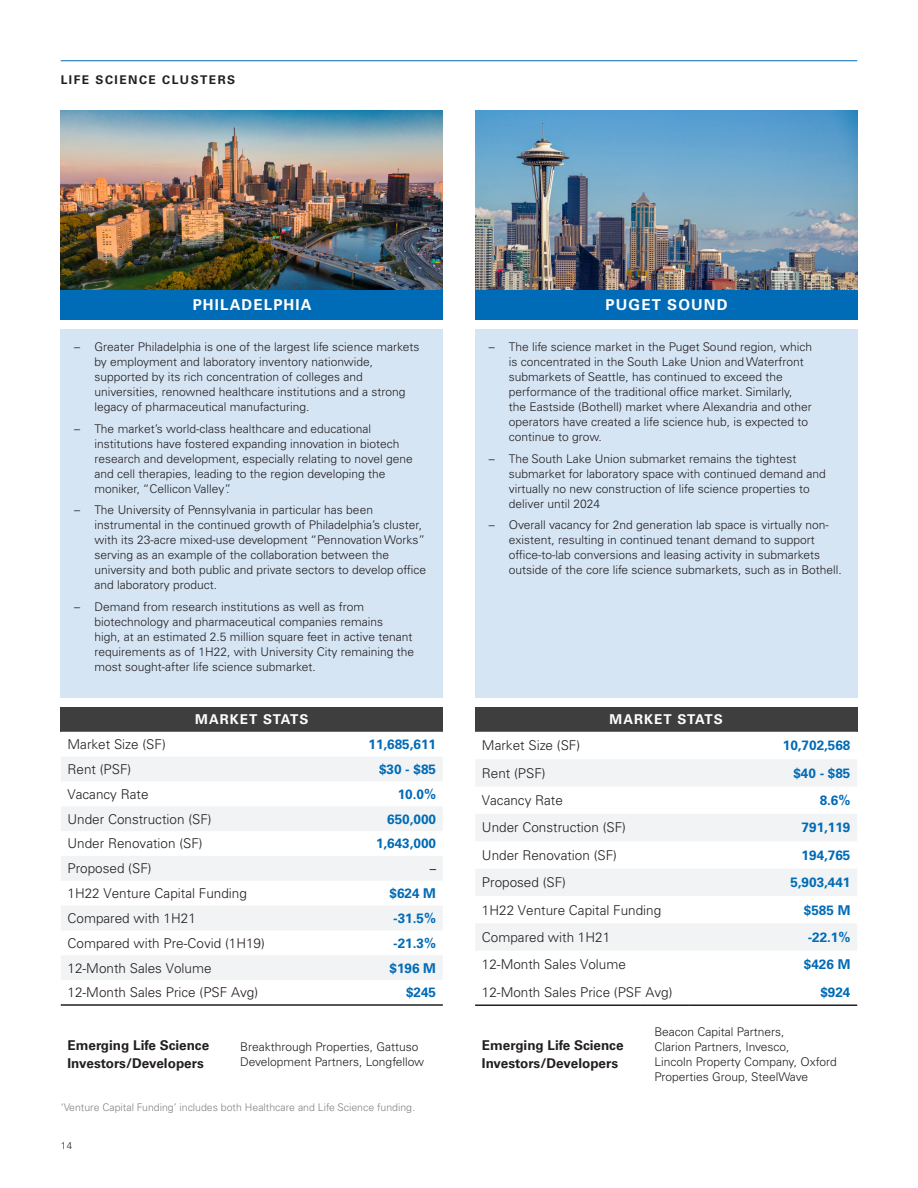
<style>
.page{position:relative;width:918px;height:1188px;background:#fff}
.page>*{position:absolute;margin:0;border:0;box-sizing:border-box;transform-origin:0 0}
.t1{font:700 15px "Univers LT Pro 65";letter-spacing:.075em;color:#fff}
.t2{font:300 13.5px "Univers LT Pro 45";color:#231f20}
.t3{font:700 13.5px "Univers LT Pro 65";color:#006bb6}
.t4{font:700 13.5px/18px "Univers LT Pro 65";color:#231f20}
.t5{font:700 13.5px "Univers LT Pro 65";letter-spacing:.075em;color:#fff}
.t6{font:12.75px "Univers LT Pro 55 Roman";color:#231f20}
.t7{font:300 12px/15px "Univers LT Pro 45";color:#231f20}
.t8{font:700 12px "Univers LT Pro 65";letter-spacing:.125em;color:#231f20}
.t9{font:300 10.5px "Univers LT Pro 45";color:#808285}
.t10{font:300 9.75px "Univers LT Pro 45";color:#231f20}
</style>
<div class="page">
<hr style="left:61px;top:60px;width:796px;height:1px;background:#006bb6">
<img style="left:475px;top:110px;width:382px;height:180px">
<img style="left:61px;top:110px;width:382px;height:180px">
<div style="left:61px;top:290px;width:382px;height:29px;background:#006bb6"></div>
<div style="left:61px;top:329px;width:382px;height:369px;background:#d6e5f4"></div>
<div style="left:61px;top:707px;width:382px;height:25px;background:#3e3e3f"></div>
<svg style="left:61px;top:757px;width:382px;height:223px;fill:#f2f3f4"></svg>
<div style="left:475px;top:290px;width:382px;height:29px;background:#006bb6"></div>
<div style="left:475px;top:329px;width:382px;height:369px;background:#d6e5f4"></div>
<div style="left:475px;top:707px;width:382px;height:25px;background:#3e3e3f"></div>
<svg style="left:475px;top:759px;width:382px;height:191px;fill:#f2f3f4"></svg>
<hr style="left:475px;top:1005px;width:173px;height:1px;background:#231f20">
<hr style="left:648px;top:1005px;width:209px;height:1px;background:#231f20">
<hr style="left:61px;top:1005px;width:172px;height:1px;background:#231f20">
<hr style="left:233px;top:1005px;width:210px;height:1px;background:#231f20">
<p class="t8" style="left:61px;top:72px;width:176px">LIFE SCIENCE CLUSTERS</p>
<p class="t1" style="left:193px;top:294px;width:121px">PHILADELPHIA</p>
<p class="t7" style="left:95px;top:339px;width:326px;text-indent:-20px">– Greater Philadelphia is one of the largest life science markets by employment and laboratory inventory nationwide, supported by its rich concentration of colleges and universities, renowned healthcare institutions and a strong legacy of pharmaceutical manufacturing.</p>
<p class="t7" style="left:95px;top:421px;width:320px;text-indent:-20px">– The market’s world-class healthcare and educational institutions have fostered expanding innovation in biotech research and development, especially relating to novel gene and cell therapies, leading to the region developing the moniker, “Cellicon Valley”.</p>
<p class="t7" style="left:95px;top:502px;width:333px;text-indent:-20px">– The University of Pennsylvania in particular has been instrumental in the continued growth of Philadelphia’s cluster, with its 23-acre mixed-use development “Pennovation Works” serving as an example of the collaboration between the university and both public and private sectors to develop office and laboratory product.</p>
<p class="t7" style="left:95px;top:599px;width:321px;text-indent:-20px">– Demand from research institutions as well as from biotechnology and pharmaceutical companies remains<br>high, at an estimated 2.5 million square feet in active tenant requirements as of 1H22, with University City remaining the most sought-after life science submarket.</p>
<p class="t5" style="left:195px;top:710px;width:115px">MARKET STATS</p>
<p class="t2" style="left:68px;top:735px;width:100px">Market Size (SF)</p>
<p class="t3" style="left:369px;top:735px;width:69px">11,685,611</p>
<p class="t2" style="left:68px;top:760px;width:65px">Rent (PSF)</p>
<p class="t3" style="left:379px;top:760px;width:59px">$30 - $85</p>
<p class="t2" style="left:68px;top:785px;width:83px">Vacancy Rate</p>
<p class="t3" style="left:398px;top:784px;width:40px">10.0%</p>
<p class="t2" style="left:68px;top:810px;width:146px">Under Construction (SF)</p>
<p class="t3" style="left:387px;top:809px;width:50px">650,000</p>
<p class="t2" style="left:68px;top:835px;width:137px">Under Renovation (SF)</p>
<p class="t3" style="left:376px;top:834px;width:62px">1,643,000</p>
<p class="t2" style="left:68px;top:860px;width:86px">Proposed (SF)</p>
<p class="t6" style="left:430px;top:860px;width:8px">–</p>
<p class="t2" style="left:68px;top:884px;width:181px">1H22 Venture Capital Funding</p>
<p class="t3" style="left:390px;top:884px;width:48px">$624 M</p>
<p class="t2" style="left:68px;top:909px;width:130px">Compared with 1H21</p>
<p class="t3" style="left:393px;top:909px;width:44px">-31.5%</p>
<p class="t2" style="left:68px;top:934px;width:199px">Compared with Pre-Covid (1H19)</p>
<p class="t3" style="left:393px;top:934px;width:44px">-21.3%</p>
<p class="t2" style="left:68px;top:959px;width:146px">12-Month Sales Volume</p>
<p class="t3" style="left:390px;top:958px;width:48px">$196 M</p>
<p class="t2" style="left:68px;top:984px;width:192px">12-Month Sales Price (PSF Avg)</p>
<p class="t3" style="left:406px;top:983px;width:32px">$245</p>
<p class="t4" style="left:68px;top:1036px;width:143px">Emerging Life Science<br>Investors/Developers</p>
<p class="t7" style="left:240px;top:1039px;width:186px">Breakthrough Properties, Gattuso<br>Development Partners, Longfellow</p>
<p class="t9" style="left:61px;top:1101px;width:356px">‘Venture Capital Funding’ includes both Healthcare and Life Science funding.</p>
<p class="t10" style="left:61px;top:1139px;width:13px">14</p>
<p class="t1" style="left:606px;top:294px;width:124px">PUGET SOUND</p>
<p class="t7" style="left:509px;top:339px;width:305px;text-indent:-20px">– The life science market in the Puget Sound region, which is concentrated in the South Lake Union and Waterfront submarkets of Seattle, has continued to exceed the performance of the traditional office market. Similarly, the Eastside (Bothell) market where Alexandria and other operators have created a life science hub, is expected to continue to grow.</p>
<p class="t7" style="left:509px;top:451px;width:318px;text-indent:-20px">– The South Lake Union submarket remains the tightest submarket for laboratory space with continued demand and virtually no new construction of life science properties to deliver until 2024</p>
<p class="t7" style="left:509px;top:517px;width:334px;text-indent:-20px">– Overall vacancy for 2nd generation lab space is virtually non&shy;existent, resulting in continued tenant demand to support office-to-lab conversions and leasing activity in submarkets outside of the core life science submarkets, such as in Bothell.</p>
<p class="t5" style="left:610px;top:710px;width:115px">MARKET STATS</p>
<p class="t2" style="left:482px;top:737px;width:100px">Market Size (SF)</p>
<p class="t3" style="left:783px;top:736px;width:69px">10,702,568</p>
<p class="t2" style="left:482px;top:764px;width:65px">Rent (PSF)</p>
<p class="t3" style="left:793px;top:763px;width:59px">$40 - $85</p>
<p class="t2" style="left:482px;top:791px;width:83px">Vacancy Rate</p>
<p class="t3" style="left:820px;top:791px;width:32px">8.6%</p>
<p class="t2" style="left:482px;top:819px;width:146px">Under Construction (SF)</p>
<p class="t3" style="left:802px;top:818px;width:50px">791,119</p>
<p class="t2" style="left:482px;top:846px;width:137px">Under Renovation (SF)</p>
<p class="t3" style="left:802px;top:846px;width:50px">194,765</p>
<p class="t2" style="left:482px;top:874px;width:86px">Proposed (SF)</p>
<p class="t3" style="left:790px;top:873px;width:62px">5,903,441</p>
<p class="t2" style="left:482px;top:901px;width:181px">1H22 Venture Capital Funding</p>
<p class="t3" style="left:804px;top:900px;width:48px">$585 M</p>
<p class="t2" style="left:482px;top:928px;width:130px">Compared with 1H21</p>
<p class="t3" style="left:808px;top:928px;width:44px">-22.1%</p>
<p class="t2" style="left:482px;top:956px;width:146px">12-Month Sales Volume</p>
<p class="t3" style="left:804px;top:955px;width:48px">$426 M</p>
<p class="t2" style="left:482px;top:983px;width:192px">12-Month Sales Price (PSF Avg)</p>
<p class="t3" style="left:820px;top:982px;width:32px">$924</p>
<p class="t4" style="left:482px;top:1036px;width:143px">Emerging Life Science<br>Investors/Developers</p>
<p class="t7" style="left:654px;top:1024px;width:184px">Beacon Capital Partners,<br>Clarion Partners, Invesco,<br>Lincoln Property Company, Oxford<br>Properties Group, SteelWave</p>
</div>
